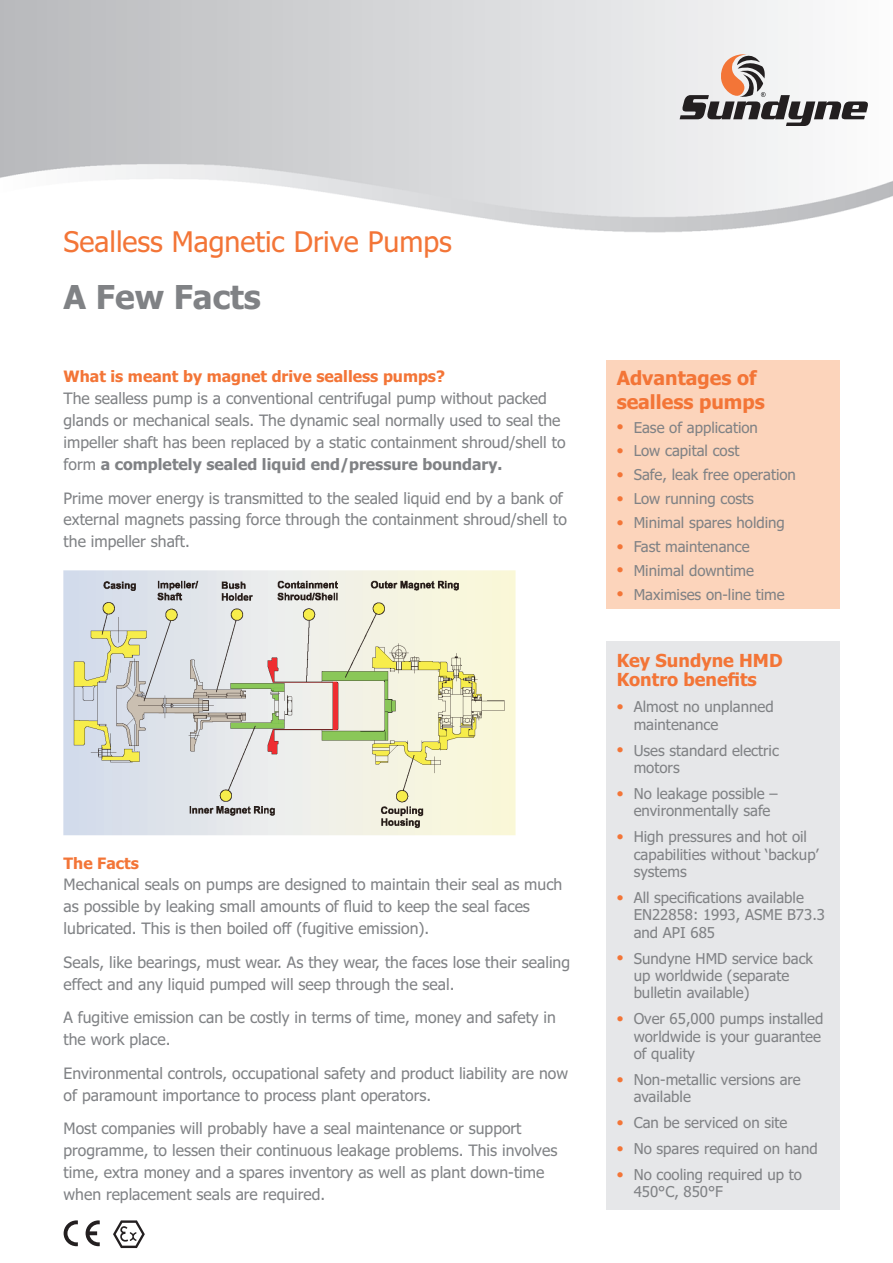
<style>
.page{position:relative;width:893px;height:1263px;background:#fff}
.page>*{position:absolute;margin:0;border:0;box-sizing:border-box;transform-origin:0 0}
.t1{font:700 33px "Tahoma";color:#808285}
.t2{font:28.5px "Tahoma";color:#f37537}
.t3{font:700 19.5px/23.9px "Tahoma";color:#f37537}
.t4{font:700 18px/19.8px "Tahoma";color:#f37537}
.t5{font:15.75px/21.9px "Tahoma";color:#808285}
.t6{font:700 15.75px "Tahoma";color:#f37537}
.t7{font:15px/17.4px "Tahoma";color:#808285}
.s1{font-weight:700}
</style>
<div class="page">
<img style="left:0;top:0;width:892px;height:233px">
<div style="left:606px;top:641px;width:234px;height:569px;background:#e6e7e9"></div>
<svg style="left:679px;top:54px;width:188px;height:72px"></svg>
<svg style="left:64px;top:1220px;width:14px;height:26px"></svg>
<svg style="left:86px;top:1220px;width:14px;height:26px"></svg>
<svg style="left:113px;top:1220px;width:32px;height:28px"></svg>
<img style="left:64px;top:571px;width:452px;height:265px">
<div style="left:606px;top:360px;width:234px;height:249px;background:#fcd4bb"></div>
<h2 class="t2" style="left:64px;top:230px;width:390px">Sealless Magnetic Drive Pumps</h2>
<h1 class="t1" style="left:64px;top:284px;width:199px">A Few Facts</h1>
<p class="t6" style="left:64px;top:370px;width:383px">What is meant by magnet drive sealless pumps?</p>
<p class="t5" style="left:64px;top:389px;width:503px">The sealless pump is a conventional centrifugal pump without packed glands or mechanical seals. The dynamic seal normally used to seal the impeller shaft has been replaced by a static containment shroud/shell to form <span class="s1">a completely sealed liquid end/pressure boundary.</span></p>
<p class="t5" style="left:64px;top:488px;width:505px">Prime mover energy is transmitted to the sealed liquid end by a bank of external magnets passing force through the containment shroud/shell to the impeller shaft.</p>
<p class="t6" style="left:64px;top:857px;width:77px">The Facts</p>
<p class="t5" style="left:64px;top:875px;width:500px">Mechanical seals on pumps are designed to maintain their seal as much as possible by leaking small amounts of fluid to keep the seal faces lubricated. This is then boiled off (fugitive emission).</p>
<p class="t5" style="left:64px;top:953px;width:508px">Seals, like bearings, must wear. As they wear, the faces lose their sealing effect and any liquid pumped will seep through the seal.</p>
<p class="t5" style="left:64px;top:1008px;width:494px">A fugitive emission can be costly in terms of time, money and safety in the work place.</p>
<p class="t5" style="left:64px;top:1063px;width:506px">Environmental controls, occupational safety and product liability are now of paramount importance to process plant operators.</p>
<p class="t5" style="left:64px;top:1119px;width:495px">Most companies will probably have a seal maintenance or support programme, to lessen their continuous leakage problems. This involves time, extra money and a spares inventory as well as plant down-time when replacement seals are required.</p>
<p class="t3" style="left:616px;top:368px;width:150px">Advantages of sealless pumps</p>
<p class="t7" style="left:633px;top:417px;width:164px;line-height:23.9px">Ease of application<br>Low capital cost<br>Safe, leak free operation<br>Low running costs<br>Minimal spares holding<br>Fast maintenance<br>Minimal downtime<br>Maximises on-line time</p>
<p class="t4" style="left:616px;top:652px;width:167px">Key Sundyne HMD<br>Kontro benefits</p>
<p class="t7" style="left:633px;top:699px;width:141px">Almost no unplanned maintenance</p>
<p class="t7" style="left:633px;top:743px;width:147px">Uses standard electric motors</p>
<p class="t7" style="left:633px;top:786px;width:146px">No leakage possible – environmentally safe</p>
<p class="t7" style="left:633px;top:829px;width:187px">High pressures and hot oil capabilities without ‘backup’ systems</p>
<p class="t7" style="left:633px;top:890px;width:193px">All specifications available<br>EN22858: 1993, ASME B73.3 and API 685</p>
<p class="t7" style="left:633px;top:951px;width:181px">Sundyne HMD service back up worldwide (separate bulletin available)</p>
<p class="t7" style="left:633px;top:1011px;width:191px">Over 65,000 pumps installed worldwide is your guarantee of quality</p>
<p class="t7" style="left:633px;top:1072px;width:169px">Non-metallic versions are available</p>
<p class="t7" style="left:633px;top:1111px;width:185px;line-height:26px">Can be serviced on site<br>No spares required on hand<br>No cooling required up to</p>
<p class="t7" style="left:633px;top:1185px;width:91px">450°C, 850°F</p>
</div>
